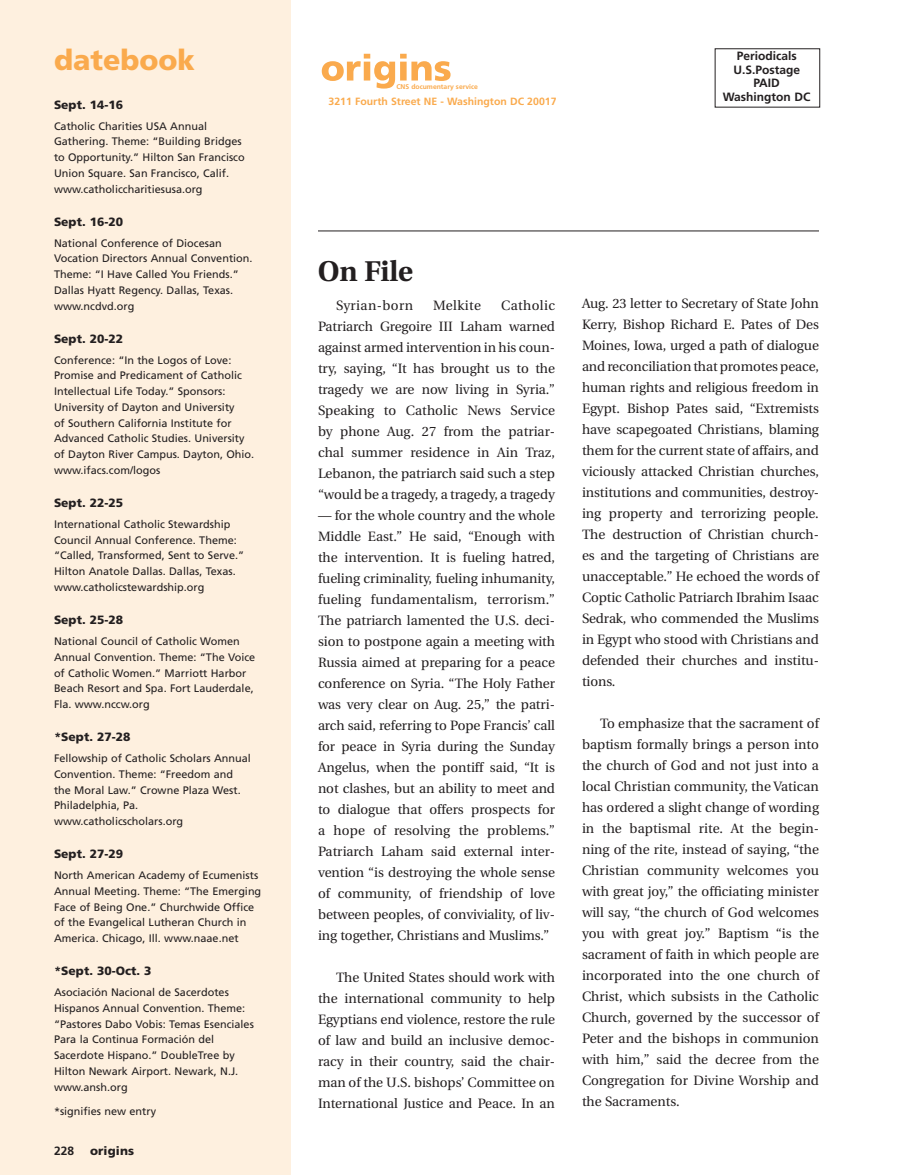
<style>
.page{position:relative;width:918px;height:1175px;background:#fff}
.page>*{position:absolute;margin:0;border:0;box-sizing:border-box;transform-origin:0 0}
.t1{font:900 28.5px "Frutiger";color:#faaa4d}
.t2{font:700 28.5px "Utopia";letter-spacing:-.005em;color:#231f20}
._3e_OnFile_body{font:13.5px/21px "Utopia";letter-spacing:-.005em;color:#231f20;text-align:justify}
._3e_OnFile_body-2{font:13.5px "Utopia";letter-spacing:.03em;color:#231f20}
._3_Datebook_date{font:900 12px "Frutiger";color:#231f20}
.t3{font:700 12px/13.5px "Frutiger";color:#231f20;text-align:center}
.t4{font:700 12px "Frutiger";color:#231f20}
._3_Datebook_body{font:10.8px/15.8px "Frutiger";color:#231f20}
.t5{font:700 10.5px "Frutiger";color:#faaa4d}
.t6{font:700 6.9px "Frutiger";color:#faaa4d}
</style>
<div class="page">
<div style="left:0;top:0;width:291px;height:1174px;background:#fef0df"></div>
<svg style="left:322px;top:54px;width:129px;height:35px"></svg>
<div style="left:715px;top:48px;width:105px;height:59px;border:1px solid #231f20"></div>
<hr style="left:318px;top:231px;width:501px;height:1px;background:#231f20">
<h1 class="t1" style="left:54px;top:43px;width:143px">datebook</h1>
<p class="_3_Datebook_date" style="left:54px;top:97px;width:71px">Sept. 14-16</p>
<p class="_3_Datebook_body" style="left:54px;top:118px;width:192px">Catholic Charities USA Annual Gathering. Theme: “Building Bridges to Opportunity.” Hilton San Francisco Union Square. San Francisco, Calif. www.catholiccharitiesusa.org</p>
<p class="_3_Datebook_date" style="left:54px;top:214px;width:71px">Sept. 16-20</p>
<p class="_3_Datebook_body" style="left:54px;top:235px;width:200px">National Conference of Diocesan<br>Vocation Directors Annual Convention.<br>Theme: “I Have Called You Friends.”<br>Dallas Hyatt Regency. Dallas, Texas. www.ncdvd.org</p>
<p class="_3_Datebook_date" style="left:54px;top:331px;width:71px">Sept. 20-22</p>
<p class="_3_Datebook_body" style="left:54px;top:352px;width:202px">Conference: “In the Logos of Love:<br>Promise and Predicament of Catholic Intellectual Life Today.” Sponsors:<br>University of Dayton and University<br>of Southern California Institute for Advanced Catholic Studies. University of Dayton River Campus. Dayton, Ohio. www.ifacs.com/logos</p>
<p class="_3_Datebook_date" style="left:54px;top:495px;width:71px">Sept. 22-25</p>
<p class="_3_Datebook_body" style="left:54px;top:516px;width:192px">International Catholic Stewardship Council Annual Conference. Theme: “Called, Transformed, Sent to Serve.” Hilton Anatole Dallas. Dallas, Texas. www.catholicstewardship.org</p>
<p class="_3_Datebook_date" style="left:54px;top:612px;width:71px">Sept. 25-28</p>
<p class="_3_Datebook_body" style="left:54px;top:633px;width:203px">National Council of Catholic Women Annual Convention. Theme: “The Voice of Catholic Women.” Marriott Harbor Beach Resort and Spa. Fort Lauderdale, Fla. www.nccw.org</p>
<p class="_3_Datebook_date" style="left:54px;top:729px;width:78px">*Sept. 27-28</p>
<p class="_3_Datebook_body" style="left:54px;top:750px;width:198px">Fellowship of Catholic Scholars Annual<br>Convention. Theme: “Freedom and the Moral Law.” Crowne Plaza West.<br>Philadelphia, Pa. www.catholicscholars.org</p>
<p class="_3_Datebook_date" style="left:54px;top:846px;width:71px">Sept. 27-29</p>
<p class="_3_Datebook_body" style="left:54px;top:867px;width:209px">North American Academy of Ecumenists Annual Meeting. Theme: “The Emerging Face of Being One.” Churchwide Office of the Evangelical Lutheran Church in America. Chicago, Ill. www.naae.net</p>
<p class="_3_Datebook_date" style="left:54px;top:963px;width:99px">*Sept. 30-Oct. 3</p>
<p class="_3_Datebook_body" style="left:54px;top:984px;width:201px">Asociación Nacional de Sacerdotes<br>Hispanos Annual Convention. Theme: “Pastores Dabo Vobis: Temas Esenciales<br>Para la Continua Formación del<br>Sacerdote Hispano.” DoubleTree by<br>Hilton Newark Airport. Newark, N.J. www.ansh.org</p>
<p class="_3_Datebook_body" style="left:54px;top:1103px;width:104px">*signifies new entry</p>
<p class="t4" style="left:54px;top:1143px;width:22px">228</p>
<p class="_3_Datebook_date" style="left:90px;top:1143px;width:46px">origins</p>
<p class="t6" style="left:396px;top:82px;width:83px">CNS documentary service</p>
<p class="t5" style="left:329px;top:95px;width:229px">3211 Fourth Street NE - Washington DC 20017</p>
<p class="t3" style="left:723px;top:50px;width:89px">Periodicals<br>U.S.Postage<br>PAID<br>Washington DC</p>
<h1 class="t2" style="left:318px;top:255px;width:97px">On File</h1>
<p class="_3e_OnFile_body" style="left:318px;top:295px;width:239px;text-indent:183px">Catholic Patriarch Gregoire III Laham warned against armed intervention in his coun&shy;try, saying, “It has brought us to the tragedy we are now living in Syria.” Speaking to Catholic News Service by phone Aug. 27 from the patriar&shy;chal summer residence in Ain Traz, Lebanon, the patriarch said such a step “would be a tragedy, a tragedy, a tragedy</p>
<p class="_3e_OnFile_body" style="left:318px;top:505px;width:239px">— for the whole country and the whole Middle East.” He said, “Enough with the intervention. It is fueling hatred, fueling criminality, fueling inhumanity, fueling fundamentalism, terrorism.” The patriarch lamented the U.S. deci&shy;sion to postpone again a meeting with Russia aimed at preparing for a peace conference on Syria. “The Holy Father was very clear on Aug. 25,” the patri&shy;arch said, referring to Pope Francis’ call for peace in Syria during the Sunday Angelus, when the pontiff said, “It is not clashes, but an ability to meet and to dialogue that offers prospects for a hope of resolving the problems.” Patriarch Laham said external inter&shy;vention “is destroying the whole sense of community, of friendship of love between peoples, of conviviality, of liv&shy;ing together, Christians and Muslims.”</p>
<p class="_3e_OnFile_body" style="left:318px;top:967px;width:239px;text-indent:18px">The United States should work with the international community to help Egyptians end violence, restore the rule of law and build an inclusive democ&shy;racy in their country, said the chair&shy;man of the U.S. bishops’ Committee on International Justice and Peace. In an</p>
<p class="_3e_OnFile_body-2" style="left:336px;top:297px;width:79px">Syrian-born</p>
<p class="_3e_OnFile_body-2" style="left:433px;top:297px;width:49px">Melkite</p>
<p class="_3e_OnFile_body" style="left:582px;top:293px;width:239px">Aug. 23 letter to Secretary of State John Kerry, Bishop Richard E. Pates of Des Moines, Iowa, urged a path of dialogue and reconciliation that promotes peace, human rights and religious freedom in Egypt. Bishop Pates said, “Extremists have scapegoated Christians, blaming them for the current state of affairs, and viciously attacked Christian churches, institutions and communities, destroy&shy;ing property and terrorizing people.<br>The destruction of Christian church&shy;es and the targeting of Christians are unacceptable.” He echoed the words of Coptic Catholic Patriarch Ibrahim Isaac Sedrak, who commended the Muslims in Egypt who stood with Christians and defended their churches and institu&shy;tions.</p>
<p class="_3e_OnFile_body" style="left:582px;top:713px;width:239px;text-indent:18px">To emphasize that the sacrament of baptism formally brings a person into the church of God and not just into a local Christian community, the Vatican has ordered a slight change of wording in the baptismal rite. At the begin&shy;ning of the rite, instead of saying, “the Christian community welcomes you with great joy,” the officiating minister will say, “the church of God welcomes you with great joy.” Baptism “is the sacrament of faith in which people are incorporated into the one church of Christ, which subsists in the Catholic Church, governed by the successor of Peter and the bishops in communion with him,” said the decree from the Congregation for Divine Worship and the Sacraments.</p>
</div>
